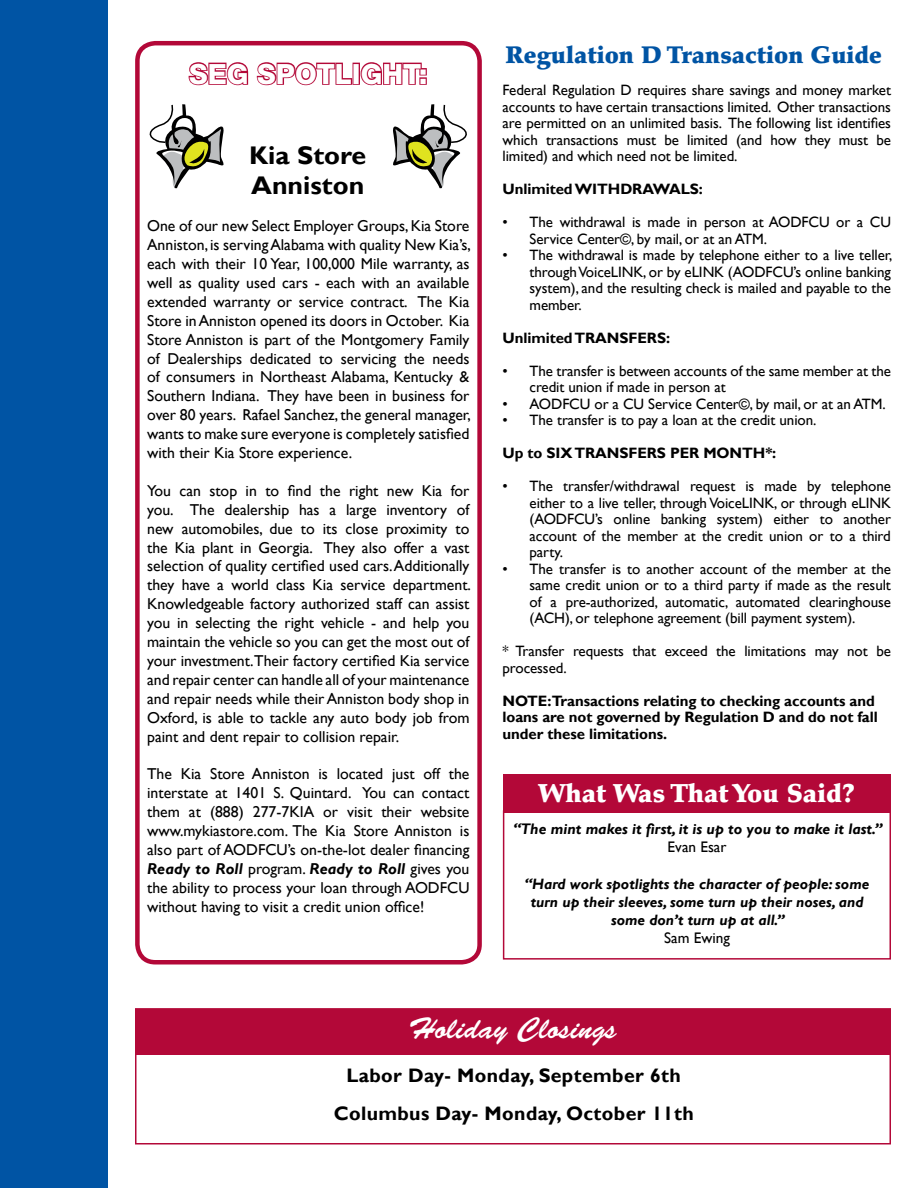
<style>
.page{position:relative;width:918px;height:1188px;background:#fff}
.page>*{position:absolute;margin:0;border:0;box-sizing:border-box;transform-origin:0 0}
.t1{font:30px "Brush Script Std";color:#fff}
.t2{font:800 27.9px "Helvetica Neue LT Std";color:#fff}
.t3{font:900 25.95px "Palatino";color:#fff}
.t4{font:700 25.5px/30.6px "Gill Sans";color:#000;scale:1.05 1}
.t5{font:900 24px "Palatino";color:#0054a4}
.t6{font:700 19.5px/37.5px "Gill Sans";letter-spacing:.02em;color:#000;text-align:center}
.t7{font:15.75px/18.9px "Gill Sans";color:#000;text-align:justify}
.t8{font:italic 700 15.3px "Gill Sans";color:#000}
.t9{font:15.3px "Gill Sans";color:#000}
.t10{font:15px/16.5px "Gill Sans";letter-spacing:-.005em;color:#000;text-align:justify}
.t11{font:700 15px/16.5px "Gill Sans";letter-spacing:-.005em;color:#000}
.t12{font:italic 700 15px/18px "Gill Sans";color:#000;text-align:center}
.s1{font-weight:700;font-style:italic}
</style>
<div class="page">
<div style="left:135px;top:1008px;width:756px;height:136px;border:2px solid #b30838"></div>
<div style="left:0;top:0;width:107px;height:1188px;background:#0054a4"></div>
<div style="left:135px;top:41px;width:347px;height:923px;border:4px solid #b30838;border-radius:18px"></div>
<svg style="left:149px;top:104px;width:75px;height:85px"></svg>
<svg style="left:393px;top:104px;width:74px;height:85px"></svg>
<svg style="left:188px;top:62px;width:61px;height:24px"></svg>
<svg style="left:256px;top:62px;width:97px;height:24px"></svg>
<div style="left:353px;top:63px;width:7px;height:22px;border:2px solid #b30838"></div>
<svg style="left:359px;top:62px;width:68px;height:24px"></svg>
<div style="left:136px;top:1009px;width:754px;height:46px;background:#b30838"></div>
<div style="left:503px;top:810px;width:388px;height:150px;border:2px solid #b30838"></div>
<div style="left:503px;top:774px;width:388px;height:39px;background:#b30838"></div>
<h2 class="t2" style="left:189px;top:57px;width:240px">SEG SPOTLIGHT:</h2>
<h3 class="t4" style="left:249px;top:140px;width:113px">Kia Store<br>Anniston</h3>
<p class="t7" style="left:147px;top:217px;width:325px">One of our new Select Employer Groups, Kia Store Anniston, is serving Alabama with quality New Kia’s, each with their 10 Year, 100,000 Mile warranty, as well as quality used cars - each with an available extended warranty or service contract. The Kia Store in Anniston opened its doors in October. Kia Store Anniston is part of the Montgomery Family of Dealerships dedicated to servicing the needs of consumers in Northeast Alabama, Kentucky &amp; Southern Indiana. They have been in business for over 80 years. Rafael Sanchez, the general manager, wants to make sure everyone is completely satisfied with their Kia Store experience.</p>
<p class="t7" style="left:147px;top:481px;width:325px">You can stop in to find the right new Kia for you. The dealership has a large inventory of new automobiles, due to its close proximity to the Kia plant in Georgia. They also offer a vast selection of quality certified used cars. Additionally they have a world class Kia service department.<br>Knowledgeable factory authorized staff can assist you in selecting the right vehicle - and help you maintain the vehicle so you can get the most out of your investment.Their factory certified Kia service and repair center can handle all of your maintenance and repair needs while their Anniston body shop in Oxford, is able to tackle any auto body job from paint and dent repair to collision repair.</p>
<p class="t7" style="left:147px;top:765px;width:324px">The Kia Store Anniston is located just off the interstate at 1401 S. Quintard. You can contact them at (888) 277-7KIA or visit their website www.mykiastore.com. The Kia Store Anniston is also part of AODFCU’s on-the-lot dealer financing <span class="s1">Ready to Roll</span> program. <span class="s1">Ready to Roll</span> gives you the ability to process your loan through AODFCU without having to visit a credit union office!</p>
<h3 class="t5" style="left:506px;top:40px;width:378px">Regulation D Transaction Guide</h3>
<p class="t10" style="left:503px;top:82px;width:390px">Federal Regulation D requires share savings and money market accounts to have certain transactions limited. Other transactions are permitted on an unlimited basis. The following list identifies which transactions must be limited (and how they must be limited) and which need not be limited.</p>
<p class="t11" style="left:503px;top:181px;width:202px">Unlimited WITHDRAWALS:</p>
<p class="t10" style="left:530px;top:214px;width:363px;text-indent:-27px">• The withdrawal is made in person at AODFCU or a CU<br>Service Center©, by mail, or at an ATM.</p>
<p class="t10" style="left:530px;top:247px;width:364px;text-indent:-27px">• The withdrawal is made by telephone either to a live teller, through VoiceLINK, or by eLINK (AODFCU’s online banking system), and the resulting check is mailed and payable to the member.</p>
<p class="t11" style="left:503px;top:330px;width:169px">Unlimited TRANSFERS:</p>
<p class="t10" style="left:530px;top:363px;width:363px;text-indent:-27px">• The transfer is between accounts of the same member at the credit union if made in person at</p>
<p class="t10" style="left:503px;top:396px;width:385px">• AODFCU or a CU Service Center©, by mail, or at an ATM.</p>
<p class="t10" style="left:503px;top:412px;width:315px">• The transfer is to pay a loan at the credit union.</p>
<p class="t11" style="left:503px;top:445px;width:275px">Up to SIX TRANSFERS PER MONTH*:</p>
<p class="t10" style="left:530px;top:478px;width:363px;text-indent:-27px">• The transfer/withdrawal request is made by telephone either to a live teller, through VoiceLINK, or through eLINK (AODFCU’s online banking system) either to another account of the member at the credit union or to a third party.</p>
<p class="t10" style="left:530px;top:561px;width:363px;text-indent:-27px">• The transfer is to another account of the member at the same credit union or to a third party if made as the result of a pre-authorized, automatic, automated clearinghouse (ACH), or telephone agreement (bill payment system).</p>
<p class="t10" style="left:503px;top:643px;width:390px">* Transfer requests that exceed the limitations may not be processed.</p>
<p class="t11" style="left:503px;top:693px;width:377px">NOTE:Transactions relating to checking accounts and loans are not governed by Regulation D and do not fall under these limitations.</p>
<h3 class="t3" style="left:538px;top:778px;width:319px">What Was That You Said?</h3>
<p class="t8" style="left:513px;top:820px;width:371px">“The mint makes it first, it is up to you to make it last.”</p>
<p class="t9" style="left:668px;top:838px;width:60px">Evan Esar</p>
<p class="t12" style="left:525px;top:875px;width:346px">“Hard work spotlights the character of people: some turn up their sleeves, some turn up their noses, and some don’t turn up at all.”</p>
<p class="t9" style="left:664px;top:929px;width:67px">Sam Ewing</p>
<h1 class="t1" style="left:408px;top:1012px;width:210px">Holiday Closings</h1>
<p class="t6" style="left:334px;top:1057px;width:362px">Labor Day- Monday, September 6th<br>Columbus Day- Monday, October 11th</p>
</div>
